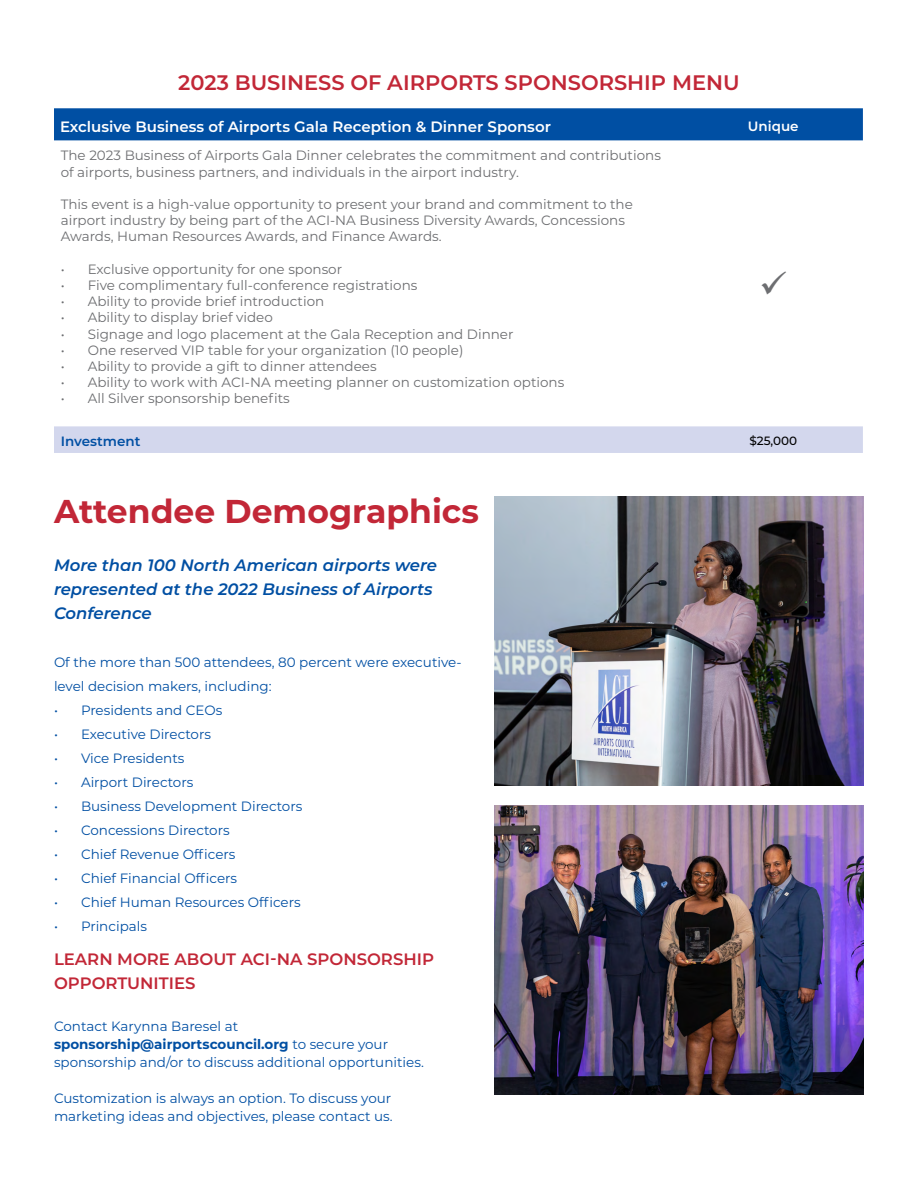
<style>
.page{position:relative;width:918px;height:1188px;background:#fff}
.page>*{position:absolute;margin:0;border:0;box-sizing:border-box;transform-origin:0 0}
.t1{font:700 33px "Montserrat";color:#c22737}
.t2{font:600 21px "Montserrat";color:#c22737}
.t3{font:italic 600 16.5px/24px "Montserrat";color:#004fa3}
.t4{font:600 16.5px/24px "Montserrat";color:#c22737}
.t5{font:600 15px "Montserrat";color:#fff}
.t6{font:13.5px/16.2px "Montserrat";color:#6d6e71}
.t7{font:13.5px/18px "Montserrat";color:#004fa3}
.t8{font:600 13.5px "Montserrat";color:#004fa3}
.t9{font:600 13.5px "Montserrat";color:#fff}
.t10{font:500 12px "Montserrat";color:#000}
.s1{font-weight:700}
</style>
<div class="page">
<div style="left:54px;top:108px;width:809px;height:33px;background:#004fa3"></div>
<div style="left:54px;top:426px;width:809px;height:27px;background:#d3d7ed"></div>
<img style="left:494px;top:497px;width:370px;height:288px">
<img style="left:494px;top:806px;width:370px;height:288px">
<h2 class="t2" style="left:178px;top:68px;width:563px">2023 BUSINESS OF AIRPORTS SPONSORSHIP MENU</h2>
<p class="t5" style="left:60px;top:116px;width:492px">Exclusive Business of Airports Gala Reception &amp; Dinner Sponsor</p>
<p class="t9" style="left:748px;top:117px;width:52px">Unique</p>
<p class="t6" style="left:61px;top:147px;width:602px">The 2023 Business of Airports Gala Dinner celebrates the commitment and contributions of airports, business partners, and individuals in the airport industry.</p>
<p class="t6" style="left:61px;top:196px;width:574px">This event is a high-value opportunity to present your brand and commitment to the airport industry by being part of the ACI-NA Business Diversity Awards, Concessions<br>Awards, Human Resources Awards, and Finance Awards.</p>
<p class="t6" style="left:61px;top:260px;width:283px">• Exclusive opportunity for one sponsor</p>
<p class="t6" style="left:61px;top:277px;width:358px">• Five complimentary full-conference registrations</p>
<p class="t6" style="left:61px;top:293px;width:265px">• Ability to provide brief introduction</p>
<p class="t6" style="left:61px;top:309px;width:214px">• Ability to display brief video</p>
<p class="t6" style="left:61px;top:325px;width:454px">• Signage and logo placement at the Gala Reception and Dinner</p>
<p class="t6" style="left:61px;top:341px;width:404px">• One reserved VIP table for your organization (10 people)</p>
<p class="t6" style="left:61px;top:358px;width:317px">• Ability to provide a gift to dinner attendees</p>
<p class="t6" style="left:61px;top:374px;width:505px">• Ability to work with ACI-NA meeting planner on customization options</p>
<p class="t6" style="left:61px;top:390px;width:231px">• All Silver sponsorship benefits</p>
<p class="t8" style="left:61px;top:432px;width:81px">Investment</p>
<p class="t10" style="left:749px;top:432px;width:49px">$25,000</p>
<h1 class="t1" style="left:54px;top:487px;width:427px">Attendee Demographics</h1>
<p class="t3" style="left:54px;top:552px;width:385px">More than 100 North American airports were represented at the 2022 Business of Airports<br>Conference</p>
<p class="t7" style="left:54px;top:649px;width:409px;line-height:24px">Of the more than 500 attendees, 80 percent were executive&shy;level decision makers, including:</p>
<p class="t7" style="left:54px;top:700px;width:170px">• Presidents and CEOs</p>
<p class="t7" style="left:54px;top:724px;width:159px">• Executive Directors</p>
<p class="t7" style="left:54px;top:748px;width:132px">• Vice Presidents</p>
<p class="t7" style="left:54px;top:772px;width:141px">• Airport Directors</p>
<p class="t7" style="left:54px;top:796px;width:250px">• Business Development Directors</p>
<p class="t7" style="left:54px;top:820px;width:177px">• Concessions Directors</p>
<p class="t7" style="left:54px;top:844px;width:183px">• Chief Revenue Officers</p>
<p class="t7" style="left:54px;top:868px;width:185px">• Chief Financial Officers</p>
<p class="t7" style="left:54px;top:892px;width:248px">• Chief Human Resources Officers</p>
<p class="t7" style="left:54px;top:916px;width:95px">• Principals</p>
<p class="t4" style="left:54px;top:946px;width:382px">LEARN MORE ABOUT ACI-NA SPONSORSHIP<br>OPPORTUNITIES</p>
<p class="t7" style="left:54px;top:1017px;width:371px">Contact Karynna Baresel at <span class="s1">sponsorship@airportscouncil.org</span> to secure your sponsorship and/or to discuss additional opportunities.</p>
<p class="t7" style="left:54px;top:1089px;width:340px">Customization is always an option. To discuss your marketing ideas and objectives, please contact us.</p>
</div>
